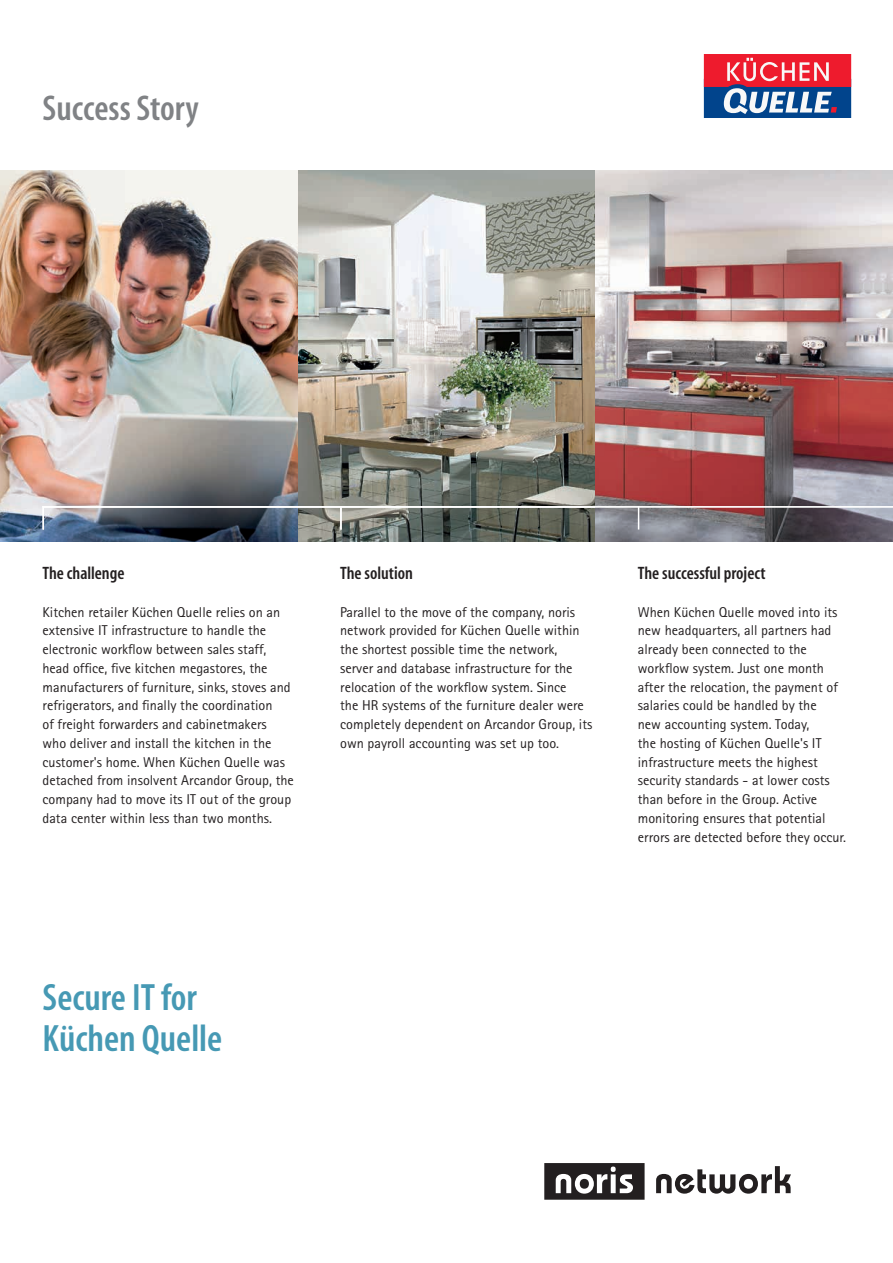
<style>
.page{position:relative;width:893px;height:1263px;background:#fff}
.page>*{position:absolute;margin:0;border:0;box-sizing:border-box;transform-origin:0 0}
.t1{font:600 condensed 38.25px/40.5px "Myriad";color:#4699b4}
.t2{font:600 condensed 36px "Myriad";color:#808285}
.t3{font:600 condensed 18px "Myriad";color:#231f20}
.t4{font:14.25px/18.8px "Agfa Rotis Sans Serif";color:#231f20}
</style>
<div class="page">
<img style="left:0;top:170px;width:893px;height:372px">
<svg style="left:656px;top:1166px;width:135px;height:27px"></svg>
<svg style="left:544px;top:1163px;width:101px;height:37px"></svg>
<hr style="left:43px;top:506px;width:850px;height:2px;background:#fff">
<svg style="left:43px;top:508px;width:1px;height:21px"></svg>
<hr style="left:340px;top:506px;width:2px;height:23px;background:#fff">
<svg style="left:638px;top:508px;width:1px;height:21px"></svg>
<div style="left:704px;top:79px;width:147px;height:39px;background:#01448c"></div>
<svg style="left:704px;top:54px;width:147px;height:60px"></svg>
<h2 class="t2" style="left:43px;top:90px;width:158px">Success Story</h2>
<p class="t3" style="left:43px;top:564px;width:83px">The challenge</p>
<p class="t3" style="left:340px;top:564px;width:74px">The solution</p>
<p class="t3" style="left:638px;top:564px;width:129px">The successful project</p>
<p class="t4" style="left:43px;top:602px;width:253px">Kitchen retailer Küchen Quelle relies on an extensive IT infrastructure to handle the electronic workflow between sales staff, head office, five kitchen megastores, the manufacturers of furniture, sinks, stoves and refrigerators, and finally the coordination<br>of freight forwarders and cabinetmakers who deliver and install the kitchen in the customer's home. When Küchen Quelle was detached from insolvent Arcandor Group, the company had to move its IT out of the group data center within less than two months.</p>
<p class="t4" style="left:340px;top:602px;width:254px">Parallel to the move of the company, noris network provided for Küchen Quelle within the shortest possible time the network, server and database infrastructure for the relocation of the workflow system. Since<br>the HR systems of the furniture dealer were completely dependent on Arcandor Group, its own payroll accounting was set up too.</p>
<p class="t4" style="left:638px;top:602px;width:210px">When Küchen Quelle moved into its new headquarters, all partners had already been connected to the workflow system. Just one month after the relocation, the payment of salaries could be handled by the<br>new accounting system. Today,<br>the hosting of Küchen Quelle's IT infrastructure meets the highest security standards - at lower costs than before in the Group. Active monitoring ensures that potential errors are detected before they occur.</p>
<h1 class="t1" style="left:43px;top:979px;width:181px">Secure IT for<br>Küchen Quelle</h1>
</div>
